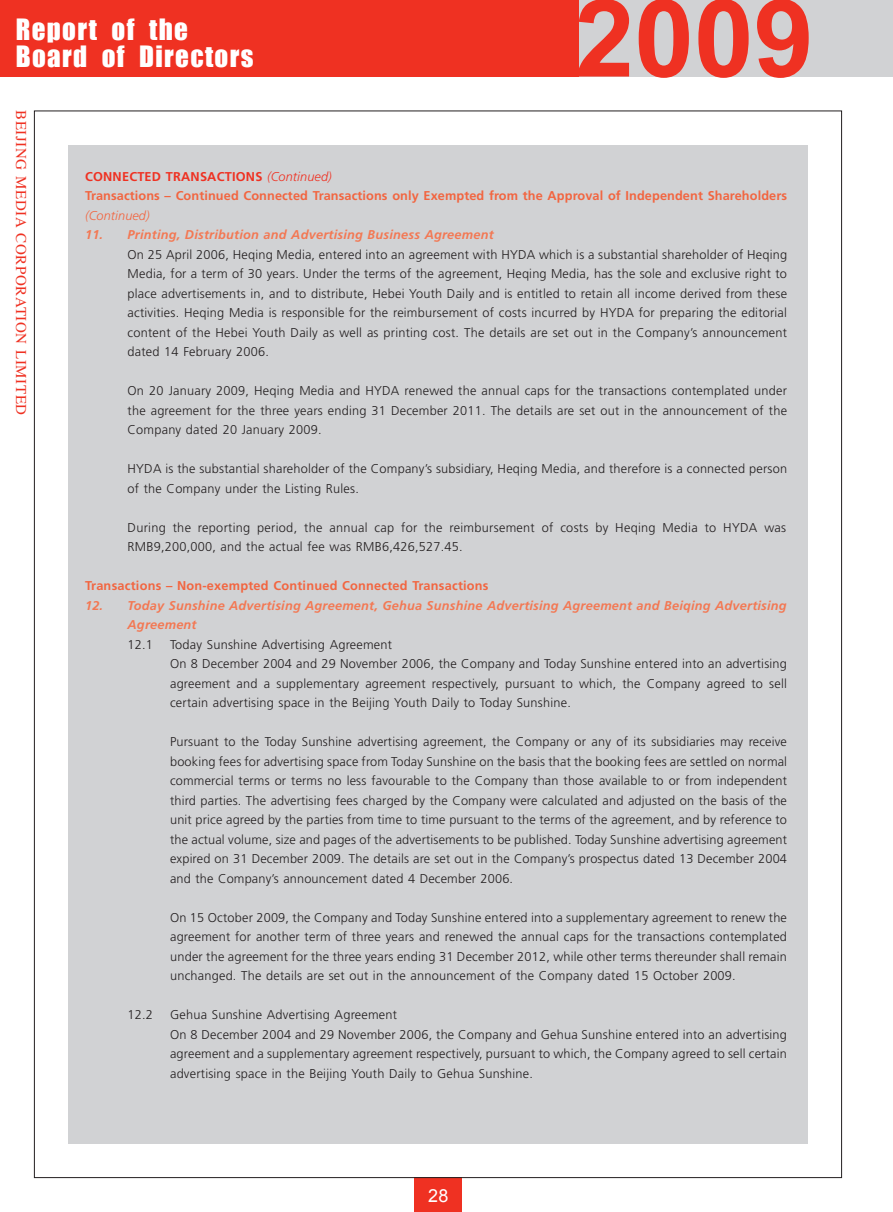
<style>
.page{position:relative;width:893px;height:1212px;background:#fff}
.page>*{position:absolute;margin:0;border:0;box-sizing:border-box;transform-origin:0 0}
.t1{font:700 108px "Arial";color:#ef3122}
.t2{font:27px/27px "Impact";letter-spacing:.05em;color:#fff}
.t3{font:18px "Arial";color:#fff}
.t4{font:15px "Times";letter-spacing:.04em;color:#ef3122}
.t5{font:300 12.75px/19.5px "Frutiger LT Std";letter-spacing:.015em;color:#231f20}
.t6{font:700 12.75px/19.5px "Frutiger LT Std";letter-spacing:.005em;color:#f26540}
.t7{font:italic 700 12.75px/19.5px "Frutiger LT Std";letter-spacing:.015em;color:#f37853}
.s1{color:#ef3122}
.s2{font-weight:300;font-style:italic;color:#ef3122}
.s3{font-weight:300;font-style:italic}
.s4{font-weight:700;font-style:italic;color:#f37853}
.s5{font-weight:300;font-style:normal;color:#231f20}
</style>
<div class="page">
<div style="left:415px;top:1178px;width:47px;height:34px;background:#ef3122"></div>
<div style="left:0;top:0;width:893px;height:77px;background:#ef3122"></div>
<div style="left:579px;top:0;width:314px;height:77px;background:#d1d2d4"></div>
<div style="left:68px;top:145px;width:739px;height:998px;background:#d1d2d4"></div>
<p class="t2" style="left:16px;top:15px;width:239px">Report of the<br>Board of Directors</p>
<p class="t1" style="left:574px;top:-33px;width:241px">2009</p>
<p class="t4" style="left:30px;top:110px;width:307px;rotate:90deg">BEIJING MEDIA CORPORATION LIMITED</p>
<p class="t6" style="left:85px;top:167px;width:704px"><span class="s1">CONNECTED TRANSACTIONS</span> <span class="s2">(Continued)<br></span>Transactions – Continued Connected Transactions only Exempted from the Approval of Independent Shareholders <span class="s3">(Continued)</span></p>
<p class="t5" style="left:128px;top:225px;width:661px;text-indent:-43px"><span class="s4">11. Printing, Distribution and Advertising Business Agreement<br></span>On 25 April 2006, Heqing Media, entered into an agreement with HYDA which is a substantial shareholder of Heqing Media, for a term of 30 years. Under the terms of the agreement, Heqing Media, has the sole and exclusive right to place advertisements in, and to distribute, Hebei Youth Daily and is entitled to retain all income derived from these activities. Heqing Media is responsible for the reimbursement of costs incurred by HYDA for preparing the editorial content of the Hebei Youth Daily as well as printing cost. The details are set out in the Company’s announcement dated 14 February 2006.</p>
<p class="t5" style="left:128px;top:381px;width:661px;text-align:justify">On 20 January 2009, Heqing Media and HYDA renewed the annual caps for the transactions contemplated under the agreement for the three years ending 31 December 2011. The details are set out in the announcement of the Company dated 20 January 2009.</p>
<p class="t5" style="left:128px;top:459px;width:661px">HYDA is the substantial shareholder of the Company’s subsidiary, Heqing Media, and therefore is a connected person of the Company under the Listing Rules.</p>
<p class="t5" style="left:128px;top:518px;width:660px">During the reporting period, the annual cap for the reimbursement of costs by Heqing Media to HYDA was<br>RMB9,200,000, and the actual fee was RMB6,426,527.45.</p>
<p class="t6" style="left:85px;top:576px;width:405px">Transactions – Non-exempted Continued Connected Transactions</p>
<p class="t7" style="left:128px;top:596px;width:661px;text-indent:-43px">12. Today Sunshine Advertising Agreement, Gehua Sunshine Advertising Agreement and Beiqing Advertising<br>Agreement<br><span class="s5">12.1</span></p>
<p class="t5" style="left:170px;top:635px;width:618px">Today Sunshine Advertising Agreement<br>On 8 December 2004 and 29 November 2006, the Company and Today Sunshine entered into an advertising agreement and a supplementary agreement respectively, pursuant to which, the Company agreed to sell certain advertising space in the Beijing Youth Daily to Today Sunshine.</p>
<p class="t5" style="left:170px;top:732px;width:618px;text-align:justify">Pursuant to the Today Sunshine advertising agreement, the Company or any of its subsidiaries may receive booking fees for advertising space from Today Sunshine on the basis that the booking fees are settled on normal commercial terms or terms no less favourable to the Company than those available to or from independent third parties. The advertising fees charged by the Company were calculated and adjusted on the basis of the unit price agreed by the parties from time to time pursuant to the terms of the agreement, and by reference to the actual volume, size and pages of the advertisements to be published. Today Sunshine advertising agreement expired on 31 December 2009. The details are set out in the Company’s prospectus dated 13 December 2004 and the Company’s announcement dated 4 December 2006.</p>
<p class="t5" style="left:170px;top:908px;width:618px;text-align:justify">On 15 October 2009, the Company and Today Sunshine entered into a supplementary agreement to renew the agreement for another term of three years and renewed the annual caps for the transactions contemplated under the agreement for the three years ending 31 December 2012, while other terms thereunder shall remain unchanged. The details are set out in the announcement of the Company dated 15 October 2009.</p>
<p class="t5" style="left:128px;top:1005px;width:27px">12.2</p>
<p class="t5" style="left:170px;top:1005px;width:618px">Gehua Sunshine Advertising Agreement<br>On 8 December 2004 and 29 November 2006, the Company and Gehua Sunshine entered into an advertising agreement and a supplementary agreement respectively, pursuant to which, the Company agreed to sell certain advertising space in the Beijing Youth Daily to Gehua Sunshine.</p>
<p class="t3" style="left:428px;top:1184px;width:22px">28</p>
</div>
